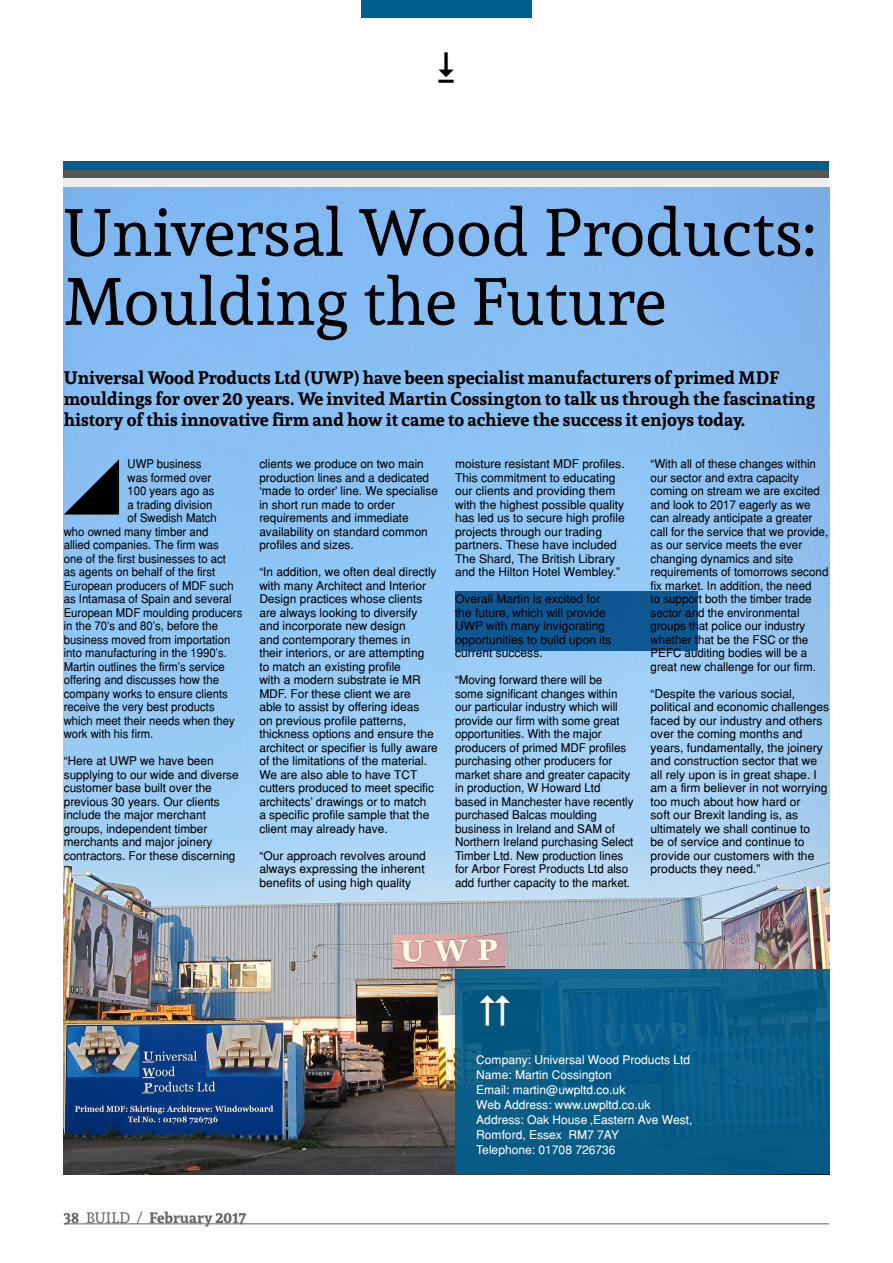
<style>
.page{position:relative;width:893px;height:1263px;background:#fff}
.page>*{position:absolute;margin:0;border:0;box-sizing:border-box;transform-origin:0 0}
.t1{font:66px/69px "Andada";color:#000}
.t2{font:700 18px/21px "Andada";color:#000}
.t3{font:700 15px "Andada";color:#646363}
.t4{font:12px/13.5px "Helvetica";color:#000}
.t5{font:12px/13.5px "Helvetica";color:#000;scale:.96 1}
.t6{font:12px "Helvetica";color:#000;scale:.94 1}
.t7{font:12px/15px "Helvetica";color:#fff}
.s1{font-weight:400}
</style>
<div class="page">
<hr style="left:64px;top:1223px;width:765px;height:1px;background:#646363">
<div style="left:361px;top:0;width:170px;height:17px;background:#005e8d"></div>
<div style="left:64px;top:162px;width:765px;height:8px;background:#005e8d"></div>
<div style="left:64px;top:170px;width:765px;height:9px;background:#575756"></div>
<div style="left:64px;top:179px;width:765px;height:8px;background:#ededed"></div>
<img style="left:64px;top:187px;width:765px;height:987px">
<svg style="left:64px;top:459px;width:55px;height:55px;background:#45607a"></svg>
<div style="left:455px;top:969px;width:374px;height:205px;background:linear-gradient(to bottom,#0d618d,#065b85)"></div>
<div style="left:455px;top:591px;width:242px;height:60px;background:#0f5792"></div>
<svg style="left:480px;top:995px;width:30px;height:31px"></svg>
<p class="t1" style="left:64px;top:197px;width:754px">Universal Wood Products:<br>Moulding the Future</p>
<p class="t2" style="left:64px;top:367px;width:753px">Universal Wood Products Ltd (UWP) have been specialist manufacturers of primed MDF mouldings for over 20 years. We invited Martin Cossington to talk us through the fascinating history of this innovative firm and how it came to achieve the success it enjoys today.</p>
<p class="t6" style="left:128px;top:457px;width:80px">UWP business</p>
<p class="t6" style="left:128px;top:470px;width:90px">was formed over</p>
<p class="t6" style="left:128px;top:484px;width:94px">100 years ago as</p>
<p class="t6" style="left:128px;top:497px;width:92px">a trading division</p>
<p class="t6" style="left:128px;top:511px;width:96px">of Swedish Match</p>
<p class="t6" style="left:64px;top:524px;width:155px">who owned many timber and</p>
<p class="t6" style="left:64px;top:538px;width:167px">allied companies. The firm was</p>
<p class="t6" style="left:64px;top:551px;width:174px">one of the first businesses to act</p>
<p class="t6" style="left:64px;top:565px;width:163px">as agents on behalf of the first</p>
<p class="t6" style="left:64px;top:578px;width:182px">European producers of MDF such</p>
<p class="t6" style="left:64px;top:592px;width:180px">as Intamasa of Spain and several</p>
<p class="t6" style="left:64px;top:605px;width:191px">European MDF moulding producers</p>
<p class="t6" style="left:64px;top:619px;width:166px">in the 70’s and 80’s, before the</p>
<p class="t6" style="left:64px;top:632px;width:179px">business moved from importation</p>
<p class="t6" style="left:64px;top:646px;width:175px">into manufacturing in the 1990’s.</p>
<p class="t6" style="left:64px;top:659px;width:173px">Martin outlines the firm’s service</p>
<p class="t6" style="left:64px;top:673px;width:167px">offering and discusses how the</p>
<p class="t6" style="left:64px;top:686px;width:176px">company works to ensure clients</p>
<p class="t6" style="left:64px;top:700px;width:162px">receive the very best products</p>
<p class="t6" style="left:64px;top:713px;width:183px">which meet their needs when they</p>
<p class="t6" style="left:64px;top:727px;width:97px">work with his firm.</p>
<p class="t4" style="left:64px;top:754px;width:177px">“Here at UWP we have been supplying to our wide and diverse customer base built over the previous 30 years. Our clients include the major merchant groups, independent timber merchants and major joinery contractors. For these discerning</p>
<p class="t4" style="left:259px;top:457px;width:180px">clients we produce on two main production lines and a dedicated ‘made to order’ line. We specialise in short run made to order requirements and immediate availability on standard common profiles and sizes.</p>
<p class="t4" style="left:259px;top:565px;width:180px">“In addition, we often deal directly with many Architect and Interior<br>Design practices whose clients are always looking to diversify and incorporate new design<br>and contemporary themes in<br>their interiors, or are attempting<br>to match an existing profile<br>with a modern substrate ie MR<br>MDF. For these client we are<br>able to assist by offering ideas<br>on previous profile patterns, thickness options and ensure the architect or specifier is fully aware of the limitations of the material.<br>We are also able to have TCT cutters produced to meet specific architects’ drawings or to match<br>a specific profile sample that the client may already have.</p>
<p class="t4" style="left:259px;top:849px;width:168px;text-align:justify">“Our approach revolves around always expressing the inherent benefits of using high quality</p>
<p class="t4" style="left:455px;top:457px;width:171px">moisture resistant MDF profiles.<br>This commitment to educating our clients and providing them with the highest possible quality has led us to secure high profile projects through our trading partners. These have included<br>The Shard, The British Library and the Hilton Hotel Wembley.”</p>
<p class="t4" style="left:455px;top:592px;width:158px">Overall Martin is excited for the future, which will provide<br>UWP with many invigorating opportunities to build upon its current success.</p>
<p class="t5" style="left:455px;top:673px;width:188px">“Moving forward there will be some significant changes within our particular industry which will provide our firm with some great opportunities. With the major producers of primed MDF profiles purchasing other producers for market share and greater capacity in production, W Howard Ltd based in Manchester have recently purchased Balcas moulding business in Ireland and SAM of<br>Northern Ireland purchasing Select<br>Timber Ltd. New production lines for Arbor Forest Products Ltd also add further capacity to the market.</p>
<p class="t5" style="left:651px;top:457px;width:187px">“With all of these changes within our sector and extra capacity coming on stream we are excited and look to 2017 eagerly as we can already anticipate a greater call for the service that we provide, as our service meets the ever changing dynamics and site requirements of tomorrows second fix market. In addition, the need<br>to support both the timber trade sector and the environmental groups that police our industry whether that be the FSC or the<br>PEFC auditing bodies will be a great new challenge for our firm.</p>
<p class="t4" style="left:651px;top:687px;width:180px">“Despite the various social, political and economic challenges faced by our industry and others over the coming months and years, fundamentally, the joinery and construction sector that we all rely upon is in great shape. I am a firm believer in not worrying too much about how hard or<br>soft our Brexit landing is, as ultimately we shall continue to<br>be of service and continue to provide our customers with the products they need.”</p>
<p class="t3" style="left:64px;top:1208px;width:184px">38 <span class="s1">BUILD /</span> February 2017</p>
<p class="t7" style="left:476px;top:1052px;width:215px">Company: Universal Wood Products Ltd</p>
<p class="t7" style="left:476px;top:1067px;width:137px">Name: Martin Cossington</p>
<p class="t7" style="left:476px;top:1082px;width:151px">Email: martin@uwpltd.co.uk</p>
<p class="t7" style="left:476px;top:1097px;width:176px">Web Address: www.uwpltd.co.uk</p>
<p class="t7" style="left:476px;top:1112px;width:218px">Address: Oak House ,Eastern Ave West,<br>Romford, Essex RM7 7AY</p>
<p class="t7" style="left:476px;top:1142px;width:141px">Telephone: 01708 726736</p>
</div>
